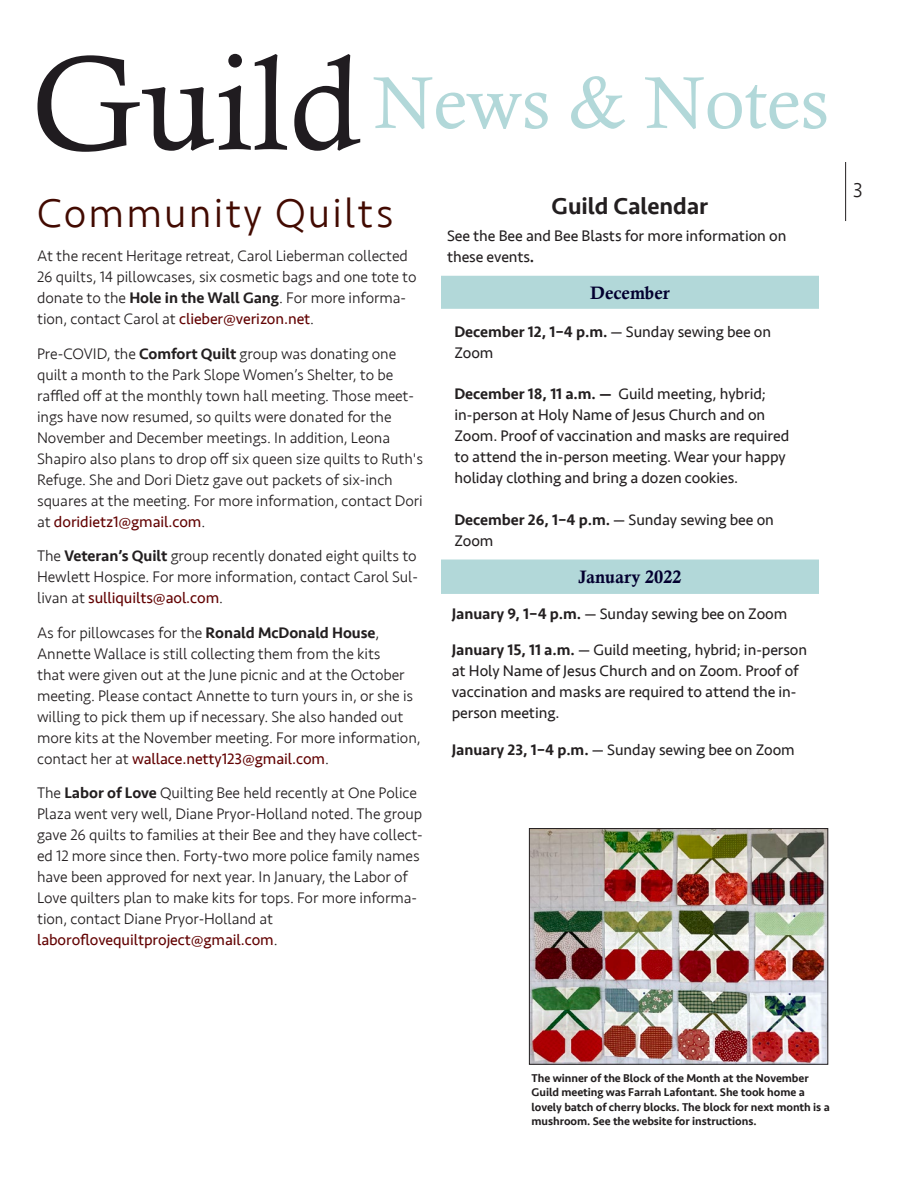
<style>
.page{position:relative;width:918px;height:1188px;background:#fff}
.page>*{position:absolute;margin:0;border:0;box-sizing:border-box;transform-origin:0 0}
.Headline_23pt_Blue{font:133.5px "Calisto";color:#201c20}
.Headline_23pt_Blue-2{font:73.5px "Calisto";color:#b2d8d9}
.Subhead_18_25_Letter{font:300 42px "Seravek";letter-spacing:.05em;color:#420a01}
.ColumnText___space_a{font:500 24px "Seravek";letter-spacing:-.005em;color:#231f20}
.t1{font:300 21px "Seravek";color:#231f20}
.Headline_23pt_Blue-3{font:18px "Calis MT Bol";color:#030030}
.ColumnText___space_a-2{font:300 15.75px/21px "Seravek";letter-spacing:-.005em;color:#231f20}
.ColumnText___space_a-3{font:15.75px/21px "Seravek";letter-spacing:-.005em;color:#231f20}
.Caption_1_pics{font:500 11.7px/14.2px "Seravek";letter-spacing:-.005em;color:#231f20}
.s1{font-weight:500}
.s2{font-weight:400;color:#620202}
</style>
<div class="page">
<hr style="left:845px;top:162px;width:1px;height:59px;background:#231f20">
<svg style="left:441px;top:276px;width:378px;height:318px"></svg>
<img style="left:531px;top:830px;width:295px;height:232px">
<div style="left:529px;top:828px;width:299px;height:236px;border:1px solid #231f20"></div>
<p class="Headline_23pt_Blue" style="left:32px;top:26px;width:331px">Guild</p>
<p class="Headline_23pt_Blue-2" style="left:374px;top:60px;width:457px">News &amp; Notes</p>
<p class="Subhead_18_25_Letter" style="left:37px;top:188px;width:358px">Community Quilts</p>
<p class="ColumnText___space_a-2" style="left:37px;top:246px;width:381px">At the recent Heritage retreat, Carol Lieberman collected 26 quilts, 14 pillowcases, six cosmetic bags and one tote to donate to the <span class="s1">Hole in the Wall Gang</span>. For more informa&shy;tion, contact Carol at <span class="s2">clieber@verizon.net</span>.</p>
<p class="ColumnText___space_a-2" style="left:37px;top:343px;width:387px">Pre-COVID, the <span class="s1">Comfort Quilt</span> group was donating one quilt a month to the Park Slope Women’s Shelter, to be raffled off at the monthly town hall meeting. Those meet&shy;ings have now resumed, so quilts were donated for the November and December meetings. In addition, Leona Shapiro also plans to drop off six queen size quilts to Ruth's Refuge. She and Dori Dietz gave out packets of six-inch squares at the meeting. For more information, contact Dori at <span class="s2">doridietz1@gmail.com</span>.</p>
<p class="ColumnText___space_a-2" style="left:37px;top:546px;width:382px;text-align:justify">The <span class="s1">Veteran’s Quilt</span> group recently donated eight quilts to Hewlett Hospice. For more information, contact Carol Sul&shy;livan at <span class="s2">sulliquilts@aol.com</span>.</p>
<p class="ColumnText___space_a-2" style="left:37px;top:622px;width:385px">As for pillowcases for the <span class="s1">Ronald McDonald House</span>, Annette Wallace is still collecting them from the kits<br>that were given out at the June picnic and at the October meeting. Please contact Annette to turn yours in, or she is willing to pick them up if necessary. She also handed out more kits at the November meeting. For more information, contact her at <span class="s2">wallace.netty123@gmail.com</span>.</p>
<p class="ColumnText___space_a-2" style="left:37px;top:783px;width:387px">The <span class="s1">Labor of Love</span> Quilting Bee held recently at One Police Plaza went very well, Diane Pryor-Holland noted. The group gave 26 quilts to families at their Bee and they have collect&shy;ed 12 more since then. Forty-two more police family names have been approved for next year. In January, the Labor of Love quilters plan to make kits for tops. For more informa&shy;tion, contact Diane Pryor-Holland at <span class="s2">laboroflovequiltproject@gmail.com</span>.</p>
<p class="ColumnText___space_a" style="left:552px;top:191px;width:158px">Guild Calendar</p>
<p class="ColumnText___space_a-3" style="left:447px;top:225px;width:341px">See the Bee and Bee Blasts for more information on these events<span class="s1">.</span></p>
<p class="Headline_23pt_Blue-3" style="left:590px;top:282px;width:81px">December</p>
<p class="ColumnText___space_a-3" style="left:454px;top:321px;width:318px"><span class="s1">December 12, 1–4 p.m.</span> — Sunday sewing bee on<br>Zoom</p>
<p class="ColumnText___space_a-3" style="left:454px;top:384px;width:336px"><span class="s1">December 18, 11 a.m. —</span> Guild meeting, hybrid; in-person at Holy Name of Jesus Church and on Zoom. Proof of vaccination and masks are required to attend the in-person meeting. Wear your happy holiday clothing and bring a dozen cookies.</p>
<p class="ColumnText___space_a-3" style="left:454px;top:509px;width:321px"><span class="s1">December 26, 1–4 p.m.</span> — Sunday sewing bee on<br>Zoom</p>
<p class="Headline_23pt_Blue-3" style="left:578px;top:567px;width:105px">January 2022</p>
<p class="ColumnText___space_a-3" style="left:452px;top:604px;width:337px"><span class="s1">January 9, 1–4 p.m.</span> — Sunday sewing bee on Zoom</p>
<p class="ColumnText___space_a-3" style="left:452px;top:640px;width:357px"><span class="s1">January 15, 11 a.m.</span> — Guild meeting, hybrid; in-person at Holy Name of Jesus Church and on Zoom. Proof of vaccination and masks are required to attend the in&shy;person meeting.</p>
<p class="ColumnText___space_a-3" style="left:452px;top:739px;width:344px"><span class="s1">January 23, 1–4 p.m.</span> — Sunday sewing bee on Zoom</p>
<h3 class="t1" style="left:853px;top:178px;width:11px">3</h3>
<p class="Caption_1_pics" style="left:532px;top:1071px;width:300px">The winner of the Block of the Month at the November Guild meeting was Farrah Lafontant. She took home a lovely batch of cherry blocks. The block for next month is a mushroom. See the website for instructions.</p>
</div>
